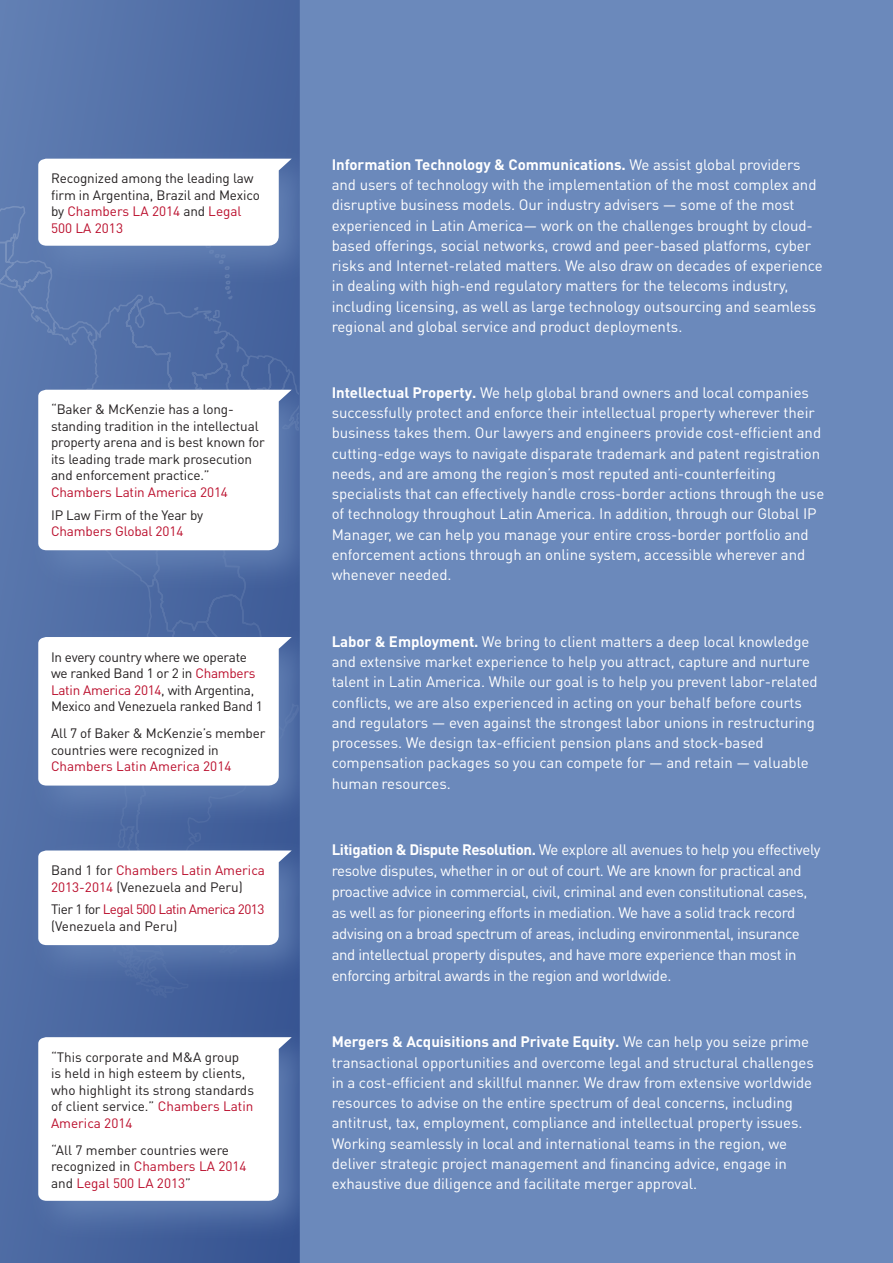
<style>
.page{position:relative;width:893px;height:1263px;background:#fff}
.page>*{position:absolute;margin:0;border:0;box-sizing:border-box;transform-origin:0 0}
.Boiler_Plate{font:15px/20.2px "DINOT";letter-spacing:-.005em;color:#fff}
.Boiler_Plate-2{font:15px/21px "DINOT";letter-spacing:-.025em;color:#fff}
.body_text{font:13.5px/16.5px "DINOT";letter-spacing:-.01em;color:#231f20}
.body_text-2{font:13.5px/16.5px "DINOT";color:#ba0d2b}
.body_text-3{font:13.5px/16.5px "DINOT";letter-spacing:-.04em;color:#231f20}
.s1{color:#ba0d2b}
.s2{color:#231f20}
.s3{font-weight:700}
</style>
<div class="page">
<div style="left:300px;top:0;width:593px;height:1263px;background:#6b89bb"></div>
<svg style="left:0;top:0;width:300px;height:1263px;background:#516ea6"></svg>
<div style="left:25px;top:376px;width:305px;height:218px;background:#6b89bb;opacity:.75"></div>
<svg style="left:38px;top:390px;width:254px;height:160px"></svg>
<div style="left:25px;top:145px;width:305px;height:144px;background:#6b89bb;opacity:.75"></div>
<svg style="left:38px;top:159px;width:254px;height:87px"></svg>
<div style="left:25px;top:624px;width:305px;height:205px;background:#6b89bb;opacity:.75"></div>
<svg style="left:38px;top:637px;width:254px;height:148px"></svg>
<div style="left:25px;top:1024px;width:305px;height:220px;background:#6b89bb;opacity:.75"></div>
<svg style="left:38px;top:1037px;width:254px;height:164px"></svg>
<div style="left:25px;top:837px;width:305px;height:151px;background:#6b89bb;opacity:.75"></div>
<svg style="left:38px;top:850px;width:254px;height:95px"></svg>
<p class="body_text" style="left:51px;top:170px;width:210px">Recognized among the leading law firm in Argentina, Brazil and Mexico by <span class="s1">Chambers LA 2014</span> and <span class="s1">Legal<br>500 LA 2013</span></p>
<p class="body_text" style="left:51px;top:401px;width:215px">“Baker &amp; McKenzie has a long&shy;standing tradition in the intellectual property arena and is best known for its leading trade mark prosecution and enforcement practice.”<br><span class="s1">Chambers Latin America 2014</span></p>
<p class="body_text" style="left:51px;top:506px;width:154px">IP Law Firm of the Year by<br><span class="s1">Chambers Global 2014</span></p>
<p class="body_text" style="left:51px;top:648px;width:213px">In every country where we operate we ranked Band 1 or 2 in <span class="s1">Chambers Latin America 2014</span>, with Argentina, Mexico and Venezuela ranked Band 1</p>
<p class="body_text" style="left:51px;top:724px;width:216px">All 7 of Baker &amp; McKenzie’s member countries were recognized in<br><span class="s1">Chambers Latin America 2014</span></p>
<p class="body_text-2" style="left:51px;top:861px;width:215px"><span class="s2">Band 1 for</span> Chambers Latin America<br>2013-2014 <span class="s2">(Venezuela and Peru)</span></p>
<p class="body_text-3" style="left:51px;top:901px;width:215px">Tier 1 for <span class="s1">Legal 500 Latin America 2013 </span>(Venezuela and Peru)</p>
<p class="body_text" style="left:51px;top:1048px;width:204px">“This corporate and M&amp;A group<br>is held in high esteem by clients, who highlight its strong standards of client service.” <span class="s1">Chambers Latin<br>America 2014</span></p>
<p class="body_text" style="left:51px;top:1141px;width:197px">“All 7 member countries were recognized in <span class="s1">Chambers LA 2014 </span>and <span class="s1">Legal 500 LA 2013</span>”</p>
<p class="Boiler_Plate" style="left:332px;top:154px;width:493px"><span class="s3">Information Technology &amp; Communications.</span> We assist global providers and users of technology with the implementation of the most complex and disruptive business models. Our industry advisers — some of the most experienced in Latin America— work on the challenges brought by cloud&shy;based offerings, social networks, crowd and peer-based platforms, cyber risks and Internet-related matters. We also draw on decades of experience in dealing with high-end regulatory matters for the telecoms industry, including licensing, as well as large technology outsourcing and seamless regional and global service and product deployments.</p>
<p class="Boiler_Plate" style="left:332px;top:382px;width:494px"><span class="s3">Intellectual Property.</span> We help global brand owners and local companies successfully protect and enforce their intellectual property wherever their business takes them. Our lawyers and engineers provide cost-efficient and cutting-edge ways to navigate disparate trademark and patent registration needs, and are among the region’s most reputed anti-counterfeiting specialists that can effectively handle cross-border actions through the use of technology throughout Latin America. In addition, through our Global IP Manager, we can help you manage your entire cross-border portfolio and enforcement actions through an online system, accessible wherever and whenever needed.</p>
<p class="Boiler_Plate" style="left:332px;top:631px;width:488px"><span class="s3">Labor &amp; Employment.</span> We bring to client matters a deep local knowledge and extensive market experience to help you attract, capture and nurture talent in Latin America. While our goal is to help you prevent labor-related conflicts, we are also experienced in acting on your behalf before courts and regulators — even against the strongest labor unions in restructuring processes. We design tax-efficient pension plans and stock-based compensation packages so you can compete for — and retain — valuable human resources.</p>
<p class="Boiler_Plate-2" style="left:332px;top:839px;width:490px"><span class="s3">Litigation &amp; Dispute Resolution.</span> We explore all avenues to help you effectively resolve disputes, whether in or out of court. We are known for practical and proactive advice in commercial, civil, criminal and even constitutional cases, as well as for pioneering efforts in mediation. We have a solid track record advising on a broad spectrum of areas, including environmental, insurance and intellectual property disputes, and have more experience than most in enforcing arbitral awards in the region and worldwide.</p>
<p class="Boiler_Plate" style="left:332px;top:1031px;width:484px"><span class="s3">Mergers &amp; Acquisitions and Private Equity.</span> We can help you seize prime transactional opportunities and overcome legal and structural challenges in a cost-efficient and skillful manner. We draw from extensive worldwide resources to advise on the entire spectrum of deal concerns, including antitrust, tax, employment, compliance and intellectual property issues.<br>Working seamlessly in local and international teams in the region, we deliver strategic project management and financing advice, engage in exhaustive due diligence and facilitate merger approval.</p>
</div>
